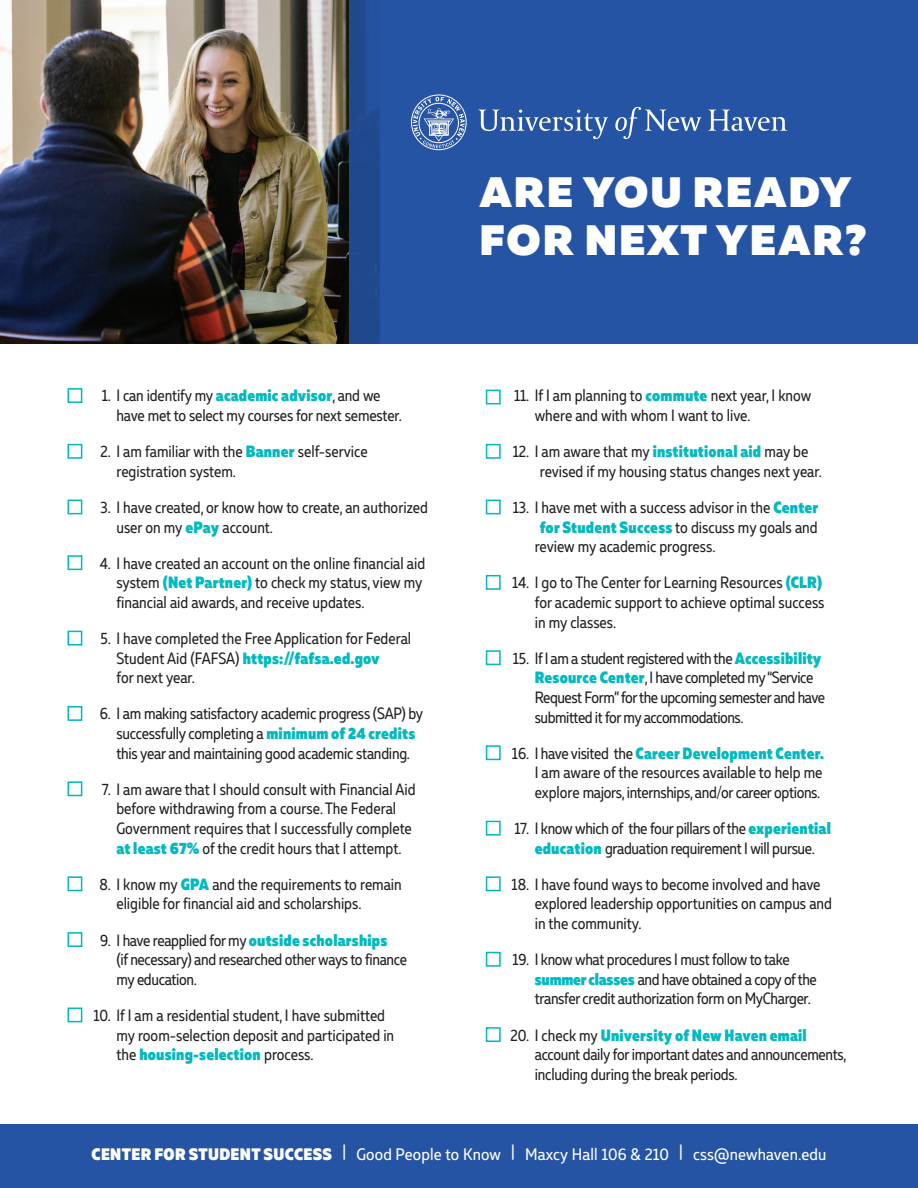
<style>
.page{position:relative;width:918px;height:1188px;background:#fff}
.page>*{position:absolute;margin:0;border:0;box-sizing:border-box;transform-origin:0 0}
.t1{font:900 42.45px/48.2px "Muller";letter-spacing:.045em;color:#fff}
.t2{font:16.65px "Muller Narrow";letter-spacing:.01em;color:#fff}
.Body{font:16.35px/19.6px "Muller Narrow";letter-spacing:-.005em;color:#231f20}
.Body-2{font:16.35px/19.6px "Muller Narrow";letter-spacing:-.025em;color:#231f20}
.s1{font-weight:900;color:#03b9bf}
.s2{font-weight:900}
</style>
<div class="page">
<img style="left:0;top:0;width:349px;height:343px">
<div style="left:349px;top:0;width:569px;height:344px;background:#2654a4"></div>
<svg style="left:478px;top:109px;width:130px;height:30px"></svg>
<svg style="left:615px;top:107px;width:86px;height:32px"></svg>
<svg style="left:708px;top:109px;width:79px;height:22px"></svg>
<div style="left:411px;top:94px;width:56px;height:56px;border:1px solid #fff;border-radius:50%"></div>
<svg style="left:413px;top:97px;width:52px;height:51px"></svg>
<div style="left:0;top:1125px;width:918px;height:63px;background:#2654a4"></div>
<div style="left:67px;top:388px;width:15px;height:15px;background:#fff;border:2px solid #03b9bf"></div>
<div style="left:67px;top:444px;width:15px;height:15px;background:#fff;border:2px solid #03b9bf"></div>
<div style="left:67px;top:500px;width:15px;height:14px;background:#fff;border:2px solid #03b9bf"></div>
<div style="left:67px;top:555px;width:15px;height:15px;background:#fff;border:2px solid #03b9bf"></div>
<div style="left:67px;top:631px;width:15px;height:15px;background:#fff;border:2px solid #03b9bf"></div>
<div style="left:67px;top:706px;width:15px;height:15px;background:#fff;border:2px solid #03b9bf"></div>
<div style="left:67px;top:781px;width:15px;height:15px;background:#fff;border:2px solid #03b9bf"></div>
<div style="left:67px;top:876px;width:15px;height:15px;background:#fff;border:2px solid #03b9bf"></div>
<div style="left:67px;top:932px;width:15px;height:15px;background:#fff;border:2px solid #03b9bf"></div>
<div style="left:67px;top:1008px;width:15px;height:14px;background:#fff;border:2px solid #03b9bf"></div>
<div style="left:486px;top:390px;width:15px;height:14px;background:#fff;border:2px solid #03b9bf"></div>
<div style="left:486px;top:444px;width:15px;height:15px;background:#fff;border:2px solid #03b9bf"></div>
<div style="left:486px;top:500px;width:15px;height:14px;background:#fff;border:2px solid #03b9bf"></div>
<div style="left:486px;top:575px;width:15px;height:15px;background:#fff;border:2px solid #03b9bf"></div>
<div style="left:486px;top:650px;width:15px;height:15px;background:#fff;border:2px solid #03b9bf"></div>
<div style="left:486px;top:745px;width:15px;height:15px;background:#fff;border:2px solid #03b9bf"></div>
<div style="left:486px;top:821px;width:15px;height:15px;background:#fff;border:2px solid #03b9bf"></div>
<div style="left:486px;top:876px;width:15px;height:15px;background:#fff;border:2px solid #03b9bf"></div>
<div style="left:486px;top:952px;width:15px;height:15px;background:#fff;border:2px solid #03b9bf"></div>
<div style="left:486px;top:1027px;width:15px;height:15px;background:#fff;border:2px solid #03b9bf"></div>
<p class="t1" style="left:480px;top:169px;width:389px">ARE YOU READY<br>FOR NEXT YEAR?</p>
<p class="Body" style="left:116px;top:386px;width:287px;text-indent:-15px">1. I can identify my <span class="s1">academic advisor</span>, and we have met to select my courses for next semester.</p>
<p class="Body" style="left:116px;top:442px;width:253px;text-indent:-16px">2. I am familiar with the <span class="s1">Banner</span> self-service registration system.</p>
<p class="Body" style="left:116px;top:497px;width:313px;text-indent:-16px">3. I have created, or know how to create, an authorized user on my <span class="s1">ePay</span> account.</p>
<p class="Body" style="left:116px;top:553px;width:310px;text-indent:-17px">4. I have created an account on the online financial aid system <span class="s1">(Net Partner)</span> to check my status, view my financial aid awards, and receive updates.</p>
<p class="Body" style="left:116px;top:628px;width:296px;text-indent:-16px">5. I have completed the Free Application for Federal<br>Student Aid (FAFSA) <span class="s1">https://fafsa.ed.gov<br></span>for next year.</p>
<p class="Body" style="left:100px;top:704px;width:325px;text-align:center">6. I am making satisfactory academic progress (SAP) by successfully completing a <span class="s1">minimum of 24 credits </span>this year and maintaining good academic standing.</p>
<p class="Body" style="left:116px;top:779px;width:301px;text-indent:-15px">7. I am aware that I should consult with Financial Aid before withdrawing from a course. The Federal Government requires that I successfully complete <span class="s1">at least 67%</span> of the credit hours that I attempt.</p>
<p class="Body" style="left:116px;top:874px;width:287px;text-indent:-17px">8. I know my <span class="s1">GPA</span> and the requirements to remain eligible for financial aid and scholarships.</p>
<p class="Body" style="left:116px;top:930px;width:292px;text-indent:-16px">9. I have reapplied for my <span class="s1">outside scholarships<br></span>(if necessary) and researched other ways to finance my education.</p>
<p class="Body" style="left:116px;top:1005px;width:279px;text-indent:-23px">10. If I am a residential student, I have submitted my room-selection deposit and participated in the <span class="s1">housing-selection</span> process.</p>
<p class="Body" style="left:535px;top:386px;width:278px;text-indent:-21px">11. If I am planning to <span class="s1">commute</span> next year, I know where and with whom I want to live.</p>
<p class="Body" style="left:540px;top:442px;width:284px;text-indent:-27px">12. I am aware that my <span class="s1">institutional aid</span> may be revised if my housing status changes next year.</p>
<p class="Body" style="left:513px;top:497px;width:307px">13. I have met with a success advisor in the <span class="s1">Center</span></p>
<p class="Body" style="left:540px;top:517px;width:279px"><span class="s1">for Student Success</span> to discuss my goals and</p>
<p class="Body" style="left:535px;top:537px;width:182px">review my academic progress.</p>
<p class="Body" style="left:535px;top:573px;width:291px;text-indent:-23px">14. I go to The Center for Learning Resources <span class="s1">(CLR) </span>for academic support to achieve optimal success in my classes.</p>
<p class="Body-2" style="left:535px;top:648px;width:292px;text-indent:-22px">15. If I am a student registered with the <span class="s1">Accessibility Resource Center</span>, I have completed my “Service Request Form” for the upcoming semester and have submitted it for my accommodations.</p>
<p class="Body" style="left:535px;top:743px;width:291px;text-align:justify;text-indent:-23px">16. I have visited the <span class="s1">Career Development Center.<br></span>I am aware of the resources available to help me explore majors, internships, and/or career options.</p>
<p class="Body" style="left:514px;top:819px;width:318px;text-align:center">17. I know which of the four pillars of the <span class="s1">experiential education</span> graduation requirement I will pursue.</p>
<p class="Body" style="left:535px;top:874px;width:299px;text-indent:-23px">18. I have found ways to become involved and have explored leadership opportunities on campus and in the community.</p>
<p class="Body" style="left:535px;top:950px;width:283px;text-indent:-22px">19. I know what procedures I must follow to take <span class="s1">summer classes</span> and have obtained a copy of the transfer credit authorization form on MyCharger.</p>
<p class="Body" style="left:535px;top:1025px;width:313px;text-indent:-24px">20. I check my <span class="s1">University of New Haven email </span>account daily for important dates and announcements, including during the break periods.</p>
<p class="t2" style="left:92px;top:1144px;width:736px"><span class="s2">CENTER FOR STUDENT SUCCESS</span> | Good People to Know | Maxcy Hall 106 &amp; 210 | css@newhaven.edu</p>
</div>
